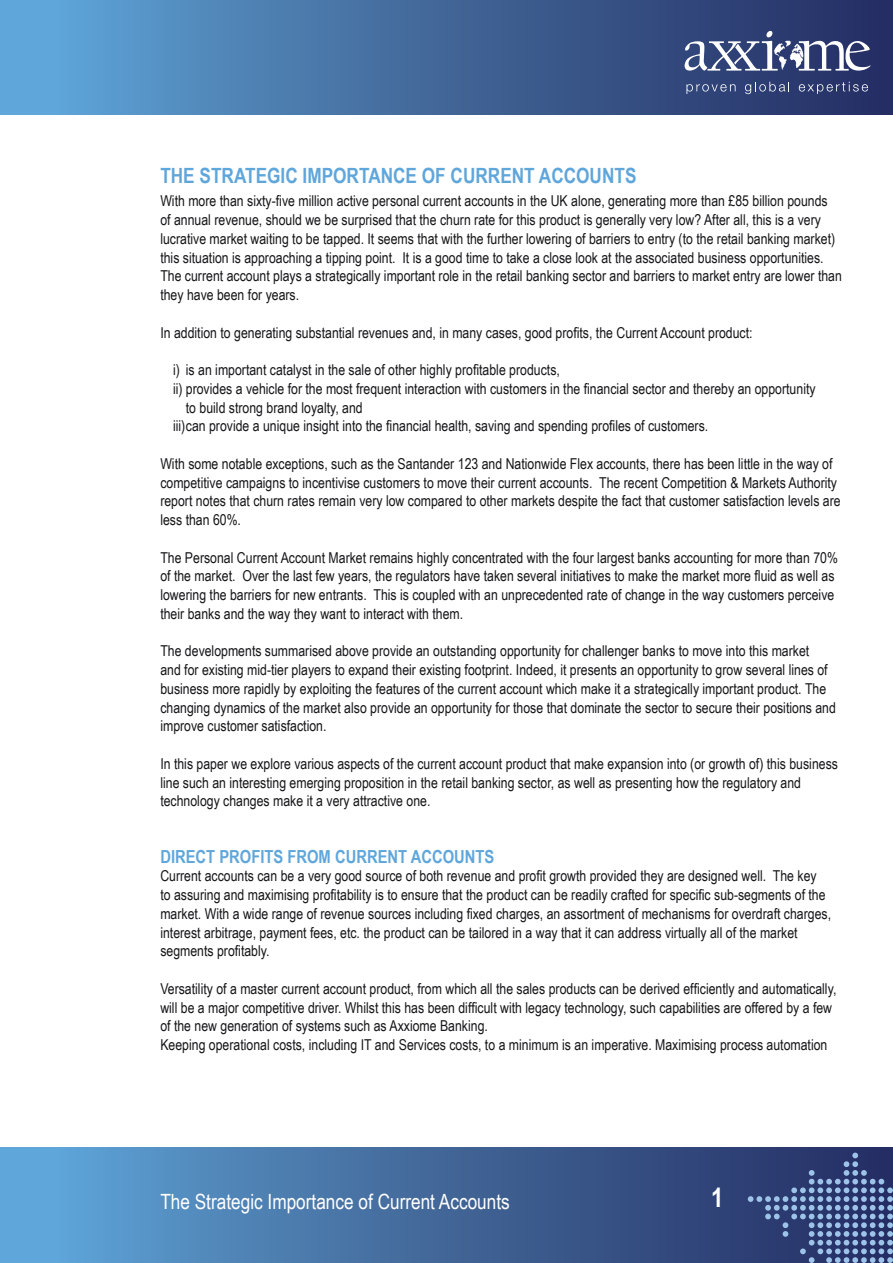
<style>
.page{position:relative;width:893px;height:1263px;background:#fff}
.page>*{position:absolute;margin:0;border:0;box-sizing:border-box;transform-origin:0 0}
.t1{font:700 27px "Arial Narrow";color:#fff}
.t2{font:700 21px "Arial Narrow";color:#5fa6db}
.t3{font:21px "Arial Narrow";color:#fff}
.t4{font:700 18px "Arial Narrow";color:#5fa6db}
.t5{font:15px/18.8px "Arial Narrow";color:#161619}
</style>
<div class="page">
<img style="left:1px;top:0;width:892px;height:114px">
<img style="left:1px;top:1147px;width:747px;height:116px">
<svg style="left:685px;top:31px;width:185px;height:40px"></svg>
<svg style="left:686px;top:84px;width:50px;height:10px"></svg>
<svg style="left:745px;top:82px;width:44px;height:12px"></svg>
<svg style="left:799px;top:82px;width:69px;height:12px"></svg>
<svg style="left:748px;top:1147px;width:145px;height:116px;background:#3f5183"></svg>
<h2 class="t2" style="left:160px;top:168px;width:478px">THE STRATEGIC IMPORTANCE OF CURRENT ACCOUNTS</h2>
<p class="t5" style="left:160px;top:191px;width:683px">With more than sixty-five million active personal current accounts in the UK alone, generating more than £85 billion pounds<br>of annual revenue, should we be surprised that the churn rate for this product is generally very low? After all, this is a very lucrative market waiting to be tapped. It seems that with the further lowering of barriers to entry (to the retail banking market) this situation is approaching a tipping point. It is a good time to take a close look at the associated business opportunities.<br>The current account plays a strategically important role in the retail banking sector and barriers to market entry are lower than they have been for years.</p>
<p class="t5" style="left:160px;top:322px;width:594px">In addition to generating substantial revenues and, in many cases, good profits, the Current Account product:</p>
<p class="t5" style="left:173px;top:360px;width:388px">i) is an important catalyst in the sale of other highly profitable products,</p>
<p class="t5" style="left:173px;top:379px;width:644px">ii) provides a vehicle for the most frequent interaction with customers in the financial sector and thereby an opportunity</p>
<p class="t5" style="left:186px;top:397px;width:178px">to build strong brand loyalty, and</p>
<p class="t5" style="left:173px;top:416px;width:537px">iii) can provide a unique insight into the financial health, saving and spending profiles of customers.</p>
<p class="t5" style="left:160px;top:454px;width:682px">With some notable exceptions, such as the Santander 123 and Nationwide Flex accounts, there has been little in the way of competitive campaigns to incentivise customers to move their current accounts. The recent Competition &amp; Markets Authority report notes that churn rates remain very low compared to other markets despite the fact that customer satisfaction levels are less than 60%.</p>
<p class="t5" style="left:160px;top:547px;width:679px">The Personal Current Account Market remains highly concentrated with the four largest banks accounting for more than 70% of the market. Over the last few years, the regulators have taken several initiatives to make the market more fluid as well as lowering the barriers for new entrants. This is coupled with an unprecedented rate of change in the way customers perceive their banks and the way they want to interact with them.</p>
<p class="t5" style="left:160px;top:641px;width:677px">The developments summarised above provide an outstanding opportunity for challenger banks to move into this market<br>and for existing mid-tier players to expand their existing footprint. Indeed, it presents an opportunity to grow several lines of business more rapidly by exploiting the features of the current account which make it a strategically important product. The changing dynamics of the market also provide an opportunity for those that dominate the sector to secure their positions and improve customer satisfaction.</p>
<p class="t5" style="left:160px;top:754px;width:679px">In this paper we explore various aspects of the current account product that make expansion into (or growth of) this business line such an interesting emerging proposition in the retail banking sector, as well as presenting how the regulatory and technology changes make it a very attractive one.</p>
<p class="t4" style="left:160px;top:849px;width:335px">DIRECT PROFITS FROM CURRENT ACCOUNTS</p>
<p class="t5" style="left:160px;top:866px;width:672px">Current accounts can be a very good source of both revenue and profit growth provided they are designed well. The key<br>to assuring and maximising profitability is to ensure that the product can be readily crafted for specific sub-segments of the market. With a wide range of revenue sources including fixed charges, an assortment of mechanisms for overdraft charges, interest arbitrage, payment fees, etc. the product can be tailored in a way that it can address virtually all of the market segments profitably.</p>
<p class="t5" style="left:160px;top:979px;width:678px">Versatility of a master current account product, from which all the sales products can be derived efficiently and automatically, will be a major competitive driver. Whilst this has been difficult with legacy technology, such capabilities are offered by a few of the new generation of systems such as Axxiome Banking.<br>Keeping operational costs, including IT and Services costs, to a minimum is an imperative. Maximising process automation</p>
<h2 class="t3" style="left:160px;top:1193px;width:351px">The Strategic Importance of Current Accounts</h2>
<h1 class="t1" style="left:711px;top:1187px;width:14px">1</h1>
</div>
